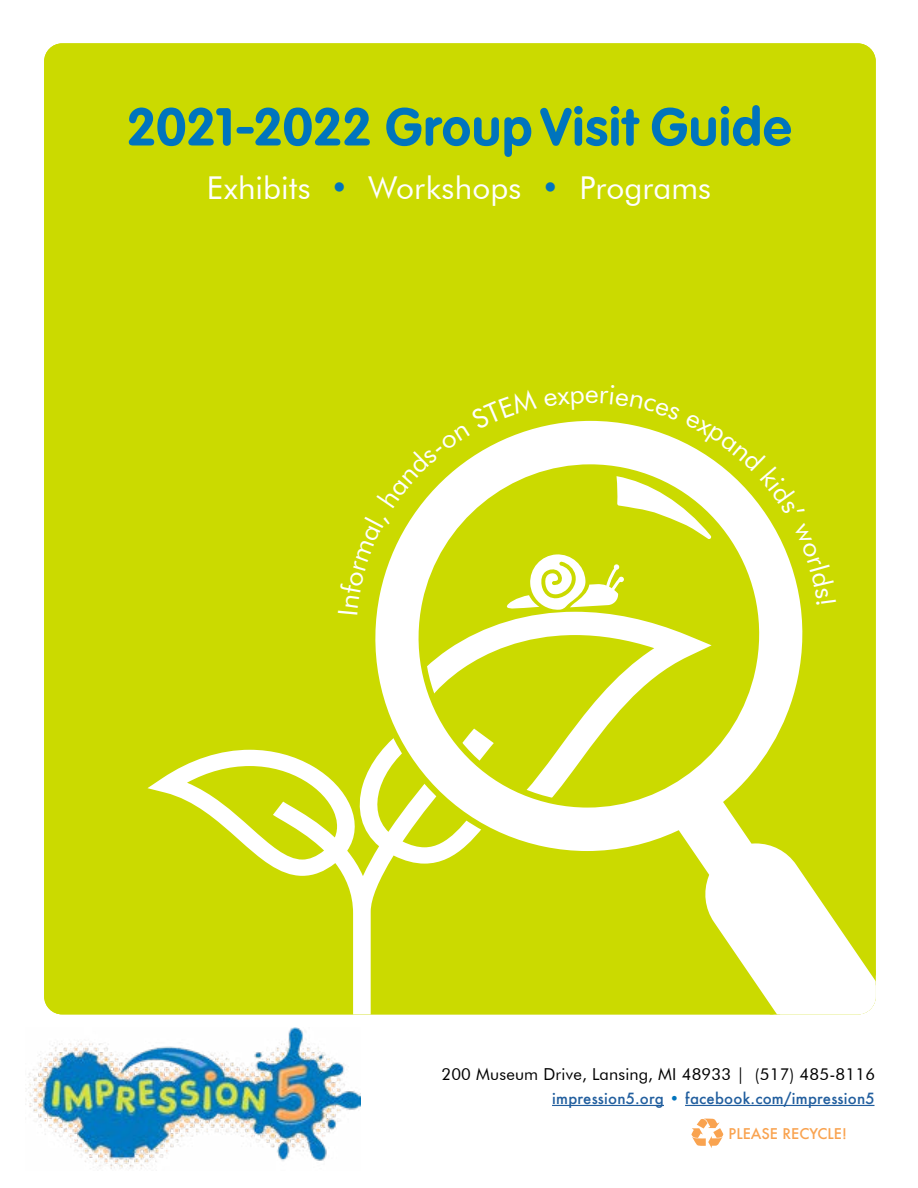
<style>
.page{position:relative;width:918px;height:1188px;background:#fff}
.page>*{position:absolute;margin:0;border:0;box-sizing:border-box;transform-origin:0 0}
.t1{font:700 52.5px "VAG Rounded";letter-spacing:.02em;color:#0074bd}
.t2{font:31.5px "Futura BT";letter-spacing:.005em;color:#fff}
.t3{font:16.5px "Futura BT";letter-spacing:.01em;color:#000}
.t4{font:500 15px "Futura";letter-spacing:.01em;color:#215e9e}
.t5{font:700 14.4px "Futura";color:#f9a350}
.s1{color:#0074bd}
</style>
<div class="page">
<div style="left:44px;top:43px;width:832px;height:971px;background:#cbda00"></div>
<svg style="left:147px;top:700px;width:211px;height:314px;background:#d2df24"></svg>
<svg style="left:358px;top:404px;width:518px;height:610px;fill:#cbda00"></svg>
<img style="left:28px;top:1027px;width:333px;height:142px">
<hr style="left:552px;top:1105px;width:112px;height:1px;background:#215e9e">
<hr style="left:685px;top:1105px;width:189px;height:1px;background:#215e9e">
<svg style="left:691px;top:1118px;width:32px;height:30px"></svg>
<svg style="left:338px;top:385px;width:499px;height:230px"></svg>
<h1 class="t1" style="left:126px;top:96px;width:667px">2021-2022 Group Visit Guide</h1>
<h2 class="t2" style="left:207px;top:169px;width:506px">Exhibits <span class="s1">•</span> Workshops <span class="s1">•</span> Programs</h2>
<p class="t3" style="left:441px;top:1064px;width:435px">200 Museum Drive, Lansing, MI 48933 | (517) 485-8116</p>
<p class="t4" style="left:552px;top:1088px;width:324px">impression5.org <span class="s1">•</span> facebook.com/impression5</p>
<p class="t5" style="left:729px;top:1124px;width:120px">PLEASE RECYCLE!</p>
</div>
